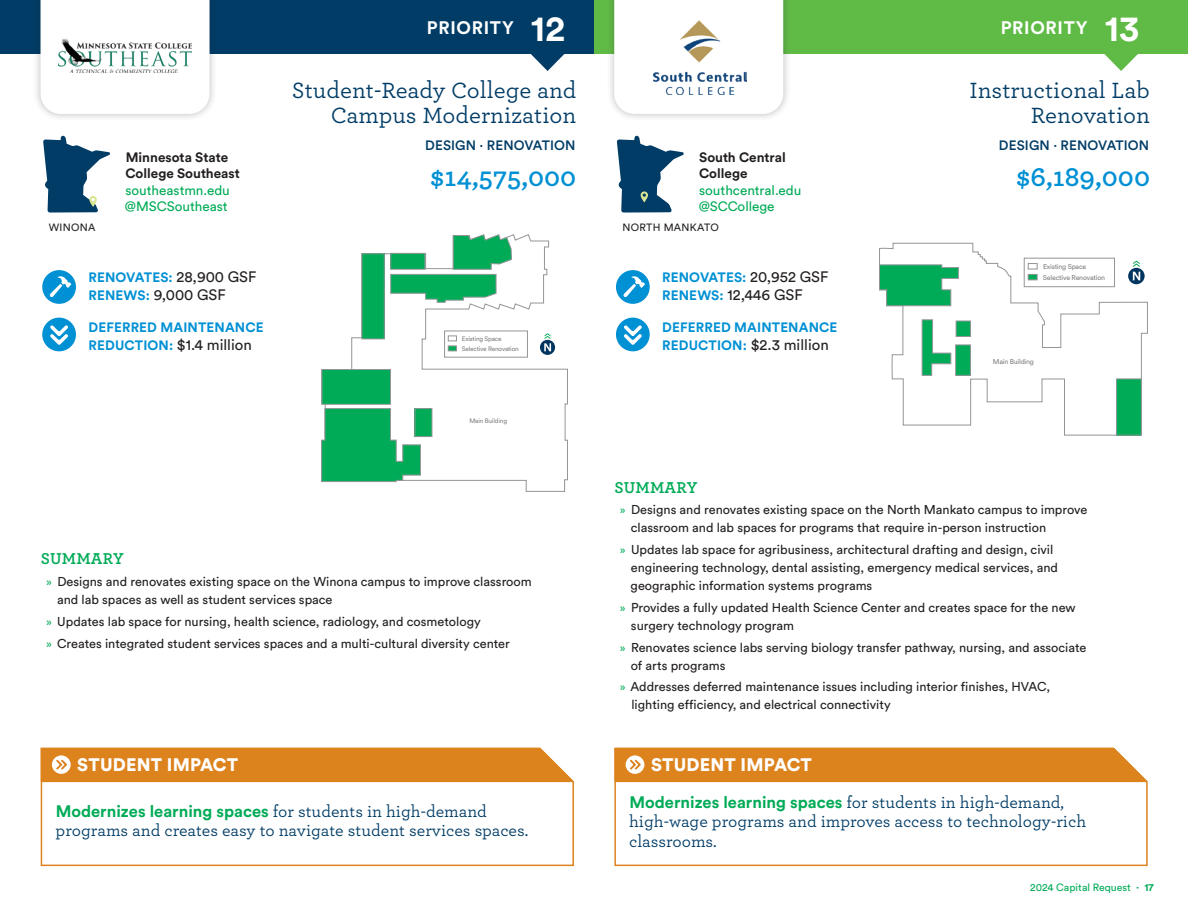
<style>
.page{position:relative;width:1188px;height:918px;background:#fff}
.page>*{position:absolute;margin:0;border:0;box-sizing:border-box;transform-origin:0 0}
.t1{font:700 36px "Circular Std";color:#fff}
.Project_components{font:700 24px "Archer S Sm";color:#0090d4}
.Project_title{font:500 21px/25.5px "Archer S Sm";color:#003c66;text-align:right}
.t2{font:900 18px "Circular Std";letter-spacing:.01em;color:#fff}
.t3{font:700 18px "Circular Std";letter-spacing:.04em;color:#fff}
.Project_impact_text{font:700 16.5px "Circular Std";color:#00ab57}
.Project_impact_text-2{font:500 15px/19.5px "Archer S Sm";color:#003c66}
.Project_highlight{font:15px "Circular Std";color:#231f20}
.Project_subhead{font:700 15px "Archer S Sm";letter-spacing:.01em;color:#00ab57}
.t4{font:700 13.5px/16.5px "Circular Std";color:#231f20}
.Project_highlight-2{font:700 13.5px "Circular Std";letter-spacing:.01em;color:#0090d4}
.Project_components-2{font:500 13.5px "Circular Std";letter-spacing:.01em;color:#003c66}
.t5{font:13.5px "Circular Std";color:#00ab57}
.t6{font:12.75px/18px "Circular Std";color:#231f20}
.t7{font:10.5px "Circular Std";color:#00ab57}
.t8{font:10.5px "Circular Std";letter-spacing:.03em;color:#231f20}
.t9{font:7.05px/10.9px "Circular Std";letter-spacing:-.03em;color:#808285}
.t10{font:6.45px/10.1px "Circular Std";letter-spacing:-.03em;color:#808285}
.s1{font-weight:400;color:#00ab57}
.s2{font-weight:400;font-size:15px;color:#231f20}
.s3{font-weight:700;font-size:13.5px;color:#0090d4}
.s4{font-size:11.25px;color:#00ab57}
.s5{font-family:"Archer S Sm";font-weight:500;font-size:15px;color:#003c66}
.s6{font-family:"Circular Std";font-weight:700;font-size:16.5px;color:#00ab57}
.s7{font-weight:700}
</style>
<div class="page">
<div style="left:594px;top:0;width:594px;height:54px;background:#60bb46"></div>
<div style="left:0;top:0;width:594px;height:54px;background:#003c66"></div>
<svg style="left:1104px;top:54px;width:34px;height:17px"></svg>
<svg style="left:531px;top:54px;width:34px;height:17px"></svg>
<div style="left:32px;top:0;width:186px;height:122px;background:#231f20;opacity:.3"></div>
<svg style="left:41px;top:0;width:169px;height:114px"></svg>
<div style="left:606px;top:0;width:186px;height:122px;background:#231f20;opacity:.3"></div>
<svg style="left:614px;top:0;width:169px;height:114px"></svg>
<svg style="left:42px;top:318px;width:34px;height:33px"></svg>
<svg style="left:616px;top:318px;width:34px;height:33px"></svg>
<svg style="left:42px;top:270px;width:34px;height:34px"></svg>
<svg style="left:616px;top:270px;width:34px;height:34px"></svg>
<svg style="left:40px;top:747px;width:534px;height:120px"></svg>
<div style="left:41px;top:748px;width:533px;height:34px;background:#dd831e"></div>
<hr style="left:41px;top:781px;width:532px;height:1px;background:#dd831e">
<svg style="left:614px;top:747px;width:534px;height:120px"></svg>
<div style="left:614px;top:748px;width:534px;height:34px;background:#dd831e"></div>
<hr style="left:615px;top:781px;width:531px;height:1px;background:#dd831e">
<img style="left:58px;top:39px;width:134px;height:33px">
<svg style="left:43px;top:135px;width:67px;height:78px"></svg>
<svg style="left:617px;top:135px;width:67px;height:78px"></svg>
<img style="left:654px;top:20px;width:93px;height:74px">
<svg style="left:879px;top:243px;width:269px;height:193px"></svg>
<svg style="left:879px;top:264px;width:80px;height:42px;background:#2fb573"></svg>
<svg style="left:922px;top:319px;width:29px;height:57px"></svg>
<div style="left:956px;top:345px;width:14px;height:30px;background:#00ab57"></div>
<div style="left:955px;top:345px;width:16px;height:31px;border:1px solid #939598"></div>
<div style="left:956px;top:321px;width:14px;height:15px;background:#00ab57"></div>
<div style="left:956px;top:321px;width:15px;height:16px;border:1px solid #939598"></div>
<div style="left:1116px;top:379px;width:25px;height:56px;background:#00ab57"></div>
<div style="left:1116px;top:379px;width:26px;height:56px;border:1px solid #939598"></div>
<div style="left:1024px;top:258px;width:91px;height:29px;border:1px solid #939598"></div>
<div style="left:1028px;top:263px;width:9px;height:6px;border:1px solid #939598"></div>
<div style="left:1028px;top:274px;width:9px;height:6px;background:#00ab57"></div>
<div style="left:1028px;top:274px;width:9px;height:6px;border:1px solid #939598"></div>
<svg style="left:1128px;top:268px;width:17px;height:16px"></svg>
<svg style="left:1133px;top:261px;width:7px;height:19px"></svg>
<svg style="left:321px;top:234px;width:247px;height:258px"></svg>
<div style="left:362px;top:254px;width:22px;height:85px;background:#00ab57"></div>
<svg style="left:390px;top:234px;width:122px;height:69px"></svg>
<div style="left:415px;top:409px;width:17px;height:28px;background:#00ab57"></div>
<div style="left:415px;top:408px;width:17px;height:29px;border:1px solid #939598"></div>
<div style="left:322px;top:370px;width:68px;height:34px;background:#00ab57"></div>
<div style="left:322px;top:369px;width:69px;height:36px;border:1px solid #939598"></div>
<svg style="left:321px;top:408px;width:100px;height:74px"></svg>
<div style="left:444px;top:331px;width:84px;height:26px;border:1px solid #939598"></div>
<div style="left:448px;top:336px;width:9px;height:5px;border:1px solid #939598"></div>
<div style="left:448px;top:346px;width:8px;height:5px;background:#00ab57"></div>
<div style="left:448px;top:346px;width:9px;height:5px;border:1px solid #939598"></div>
<svg style="left:540px;top:340px;width:15px;height:15px"></svg>
<svg style="left:544px;top:333px;width:7px;height:18px"></svg>
<p class="t4" style="left:125px;top:149px;width:116px">Minnesota State<br>College Southeast <span class="s1">southeastmn.edu</span></p>
<p class="t5" style="left:125px;top:198px;width:104px">@MSCSoutheast</p>
<p class="t1" style="left:531px;top:5px;width:36px">12</p>
<p class="t1" style="left:1105px;top:5px;width:36px">13</p>
<h3 class="t3" style="left:427px;top:16px;width:89px">PRIORITY</h3>
<h3 class="t3" style="left:1001px;top:16px;width:89px">PRIORITY</h3>
<p class="Project_title" style="left:292px;top:76px;width:286px">Student-Ready College and<br>Campus Modernization</p>
<p class="Project_components-2" style="left:425px;top:137px;width:152px">DESIGN · RENOVATION</p>
<p class="Project_components" style="left:430px;top:157px;width:148px">$14,575,000</p>
<p class="t4" style="left:699px;top:149px;width:104px">South Central<br>College <span class="s1">southcentral.edu</span></p>
<p class="t5" style="left:699px;top:198px;width:77px">@SCCollege</p>
<p class="Project_title" style="left:970px;top:76px;width:182px">Instructional Lab<br>Renovation</p>
<p class="Project_components-2" style="left:999px;top:137px;width:152px">DESIGN · RENOVATION</p>
<p class="Project_components" style="left:1016px;top:157px;width:135px">$6,189,000</p>
<p class="t8" style="left:49px;top:221px;width:48px">WINONA</p>
<p class="t8" style="left:622px;top:221px;width:98px">NORTH MANKATO</p>
<p class="Project_highlight-2" style="left:89px;top:269px;width:169px">RENOVATES: <span class="s2">28,900 GSF</span></p>
<p class="Project_highlight" style="left:89px;top:286px;width:139px"><span class="s3">RENEWS:</span> 9,000 GSF</p>
<p class="Project_highlight-2" style="left:89px;top:318px;width:177px">DEFERRED MAINTENANCE</p>
<p class="Project_highlight" style="left:89px;top:335px;width:165px"><span class="s3">REDUCTION:</span> $1.4 million</p>
<p class="t10" style="left:462px;top:333px;width:59px">Existing Space<br>Selective Renovation</p>
<p class="t10" style="left:469px;top:415px;width:39px">Main Building</p>
<p class="Project_highlight-2" style="left:662px;top:269px;width:168px">RENOVATES: <span class="s2">20,952 GSF</span></p>
<p class="Project_highlight" style="left:662px;top:286px;width:142px"><span class="s3">RENEWS:</span> 12,446 GSF</p>
<p class="Project_highlight-2" style="left:662px;top:318px;width:177px">DEFERRED MAINTENANCE</p>
<p class="Project_highlight" style="left:662px;top:335px;width:168px"><span class="s3">REDUCTION:</span> $2.3 million</p>
<p class="t9" style="left:1043px;top:261px;width:64px">Existing Space<br>Selective Renovation</p>
<p class="t9" style="left:993px;top:356px;width:43px">Main Building</p>
<p class="Project_subhead" style="left:41px;top:546px;width:85px">SUMMARY</p>
<p class="t6" style="left:57px;top:572px;width:476px;text-indent:-11px"><span class="s4">»</span> Designs and renovates existing space on the Winona campus to improve classroom and lab spaces as well as student services space</p>
<p class="t6" style="left:46px;top:612px;width:436px"><span class="s4">»</span> Updates lab space for nursing, health science, radiology, and cosmetology</p>
<p class="t6" style="left:46px;top:634px;width:465px"><span class="s4">»</span> Creates integrated student services spaces and a multi-cultural diversity center</p>
<p class="t2" style="left:77px;top:753px;width:162px">STUDENT IMPACT</p>
<p class="Project_impact_text" style="left:56px;top:800px;width:433px">Modernizes learning spaces <span class="s5">for students in high-demand</span></p>
<p class="Project_impact_text-2" style="left:56px;top:820px;width:474px">programs and creates easy to navigate student services spaces.</p>
<p class="Project_subhead" style="left:614px;top:474px;width:85px">SUMMARY</p>
<p class="t6" style="left:631px;top:501px;width:458px;text-indent:-11px"><span class="s4">»</span> Designs and renovates existing space on the North Mankato campus to improve classroom and lab spaces for programs that require in-person instruction</p>
<p class="t6" style="left:631px;top:541px;width:429px;text-indent:-10px"><span class="s4">»</span> Updates lab space for agribusiness, architectural drafting and design, civil engineering technology, dental assisting, emergency medical services, and geographic information systems programs</p>
<p class="t6" style="left:631px;top:598px;width:446px;text-indent:-11px"><span class="s4">»</span> Provides a fully updated Health Science Center and creates space for the new surgery technology program</p>
<p class="t6" style="left:631px;top:638px;width:457px;text-indent:-11px"><span class="s4">»</span> Renovates science labs serving biology transfer pathway, nursing, and associate of arts programs</p>
<p class="t6" style="left:631px;top:678px;width:420px;text-indent:-11px"><span class="s4">»</span> Addresses deferred maintenance issues including interior finishes, HVAC, lighting efficiency, and electrical connectivity</p>
<p class="t2" style="left:651px;top:753px;width:162px">STUDENT IMPACT</p>
<p class="Project_impact_text-2" style="left:629px;top:792px;width:459px"><span class="s6">Modernizes learning spaces</span> for students in high-demand, high-wage programs and improves access to technology-rich classrooms.</p>
<p class="t7" style="left:1030px;top:881px;width:125px">2024 Capital Request <span class="s7">· 17</span></p>
</div>
